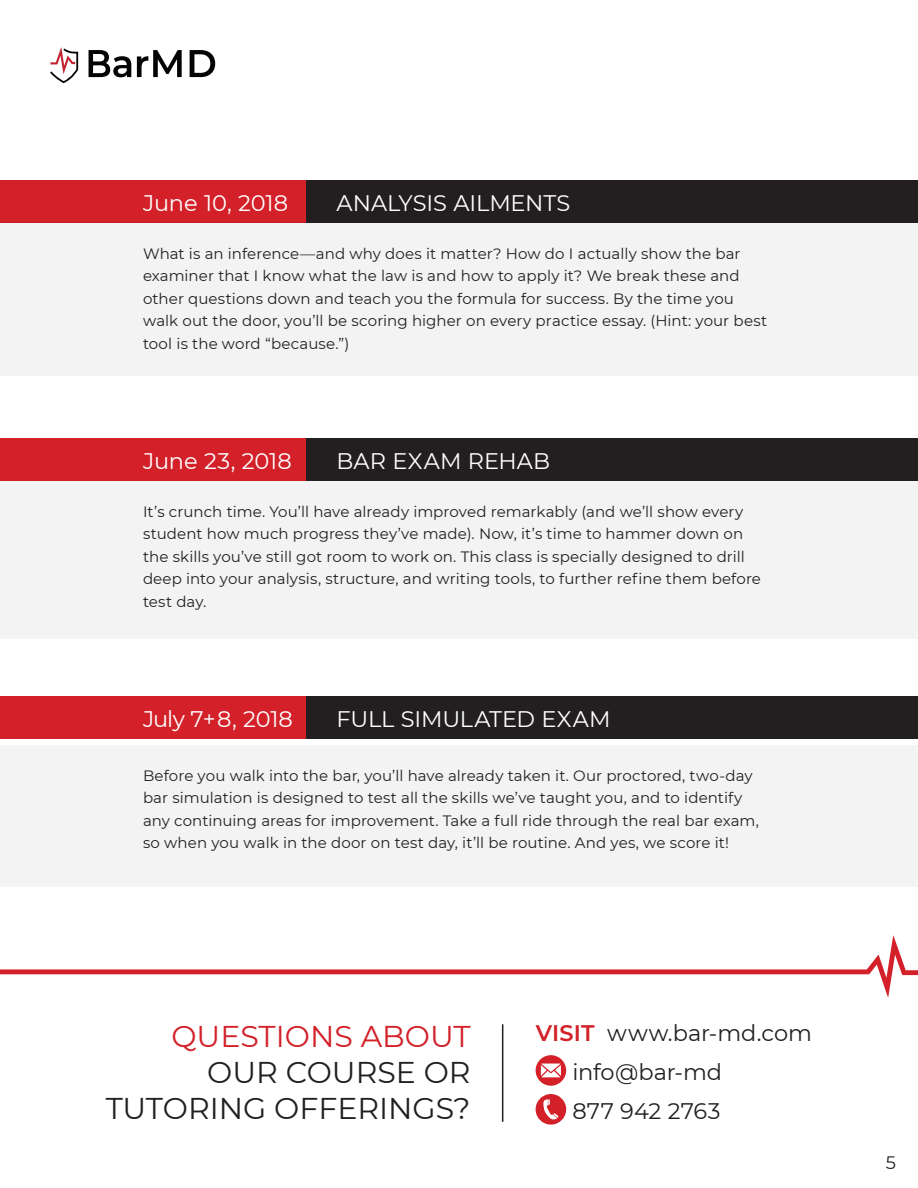
<style>
.page{position:relative;width:918px;height:1188px;background:#fff}
.page>*{position:absolute;margin:0;border:0;box-sizing:border-box;transform-origin:0 0}
.t1{font:30px/36px "Montserrat";color:#231f20;text-align:right}
.t2{font:30px "Montserrat";color:#d32029}
.t3{font:22.5px "Montserrat";letter-spacing:-.005em;color:#fff}
.t4{font:22.5px/39px "Montserrat";color:#231f20}
.t5{font:18px "Montserrat";color:#231f20}
.t6{font:15px/22.5px "Montserrat";letter-spacing:.005em;color:#231f20}
.s1{font-weight:600;color:#d32029}
</style>
<div class="page">
<div style="left:0;top:180px;width:482px;height:43px;background:#d32029"></div>
<div style="left:306px;top:180px;width:612px;height:43px;background:#231f20"></div>
<div style="left:0;top:223px;width:918px;height:153px;background:#f3f3f3"></div>
<div style="left:0;top:439px;width:482px;height:42px;background:#d32029"></div>
<div style="left:306px;top:439px;width:612px;height:42px;background:#231f20"></div>
<div style="left:0;top:481px;width:918px;height:157px;background:#f3f3f3"></div>
<div style="left:0;top:697px;width:482px;height:42px;background:#d32029"></div>
<div style="left:306px;top:697px;width:612px;height:42px;background:#231f20"></div>
<div style="left:0;top:745px;width:918px;height:141px;background:#f3f3f3"></div>
<svg style="left:50px;top:47px;width:28px;height:36px"></svg>
<svg style="left:190px;top:50px;width:25px;height:27px"></svg>
<svg style="left:137px;top:50px;width:45px;height:27px"></svg>
<svg style="left:89px;top:50px;width:42px;height:27px"></svg>
<svg style="left:0;top:935px;width:918px;height:63px"></svg>
<svg style="left:536px;top:1055px;width:30px;height:31px"></svg>
<svg style="left:536px;top:1094px;width:30px;height:31px"></svg>
<hr style="left:502px;top:1024px;width:1px;height:98px;background:#231f20">
<h2 class="t3" style="left:143px;top:187px;width:147px">June 10, 2018</h2>
<h2 class="t3" style="left:337px;top:187px;width:235px">ANALYSIS AILMENTS</h2>
<p class="t6" style="left:143px;top:242px;width:626px">What is an inference—and why does it matter? How do I actually show the bar examiner that I know what the law is and how to apply it? We break these and other questions down and teach you the formula for success. By the time you walk out the door, you’ll be scoring higher on every practice essay. (Hint: your best tool is the word “because.”)</p>
<h2 class="t3" style="left:143px;top:445px;width:150px">June 23, 2018</h2>
<h2 class="t3" style="left:337px;top:445px;width:215px">BAR EXAM REHAB</h2>
<p class="t6" style="left:143px;top:500px;width:619px">It’s crunch time. You’ll have already improved remarkably (and we’ll show every student how much progress they’ve made). Now, it’s time to hammer down on the skills you’ve still got room to work on. This class is specially designed to drill deep into your analysis, structure, and writing tools, to further refine them before test day.</p>
<h2 class="t3" style="left:143px;top:703px;width:151px">July 7 + 8, 2018</h2>
<h2 class="t3" style="left:337px;top:703px;width:276px">FULL SIMULATED EXAM</h2>
<p class="t6" style="left:143px;top:764px;width:617px">Before you walk into the bar, you’ll have already taken it. Our proctored, two-day bar simulation is designed to test all the skills we’ve taught you, and to identify any continuing areas for improvement. Take a full ride through the real bar exam, so when you walk in the door on test day, it’ll be routine. And yes, we score it!</p>
<h1 class="t2" style="left:171px;top:1015px;width:301px">QUESTIONS ABOUT</h1>
<h1 class="t1" style="left:106px;top:1053px;width:366px">OUR COURSE OR<br>TUTORING OFFERINGS?</h1>
<h2 class="t4" style="left:572px;top:1013px;width:241px;text-indent:-37px"><span class="s1">VISIT</span> www.bar-md.com info@bar-md<br>877 942 2763</h2>
<p class="t5" style="left:886px;top:1150px;width:12px">5</p>
</div>
